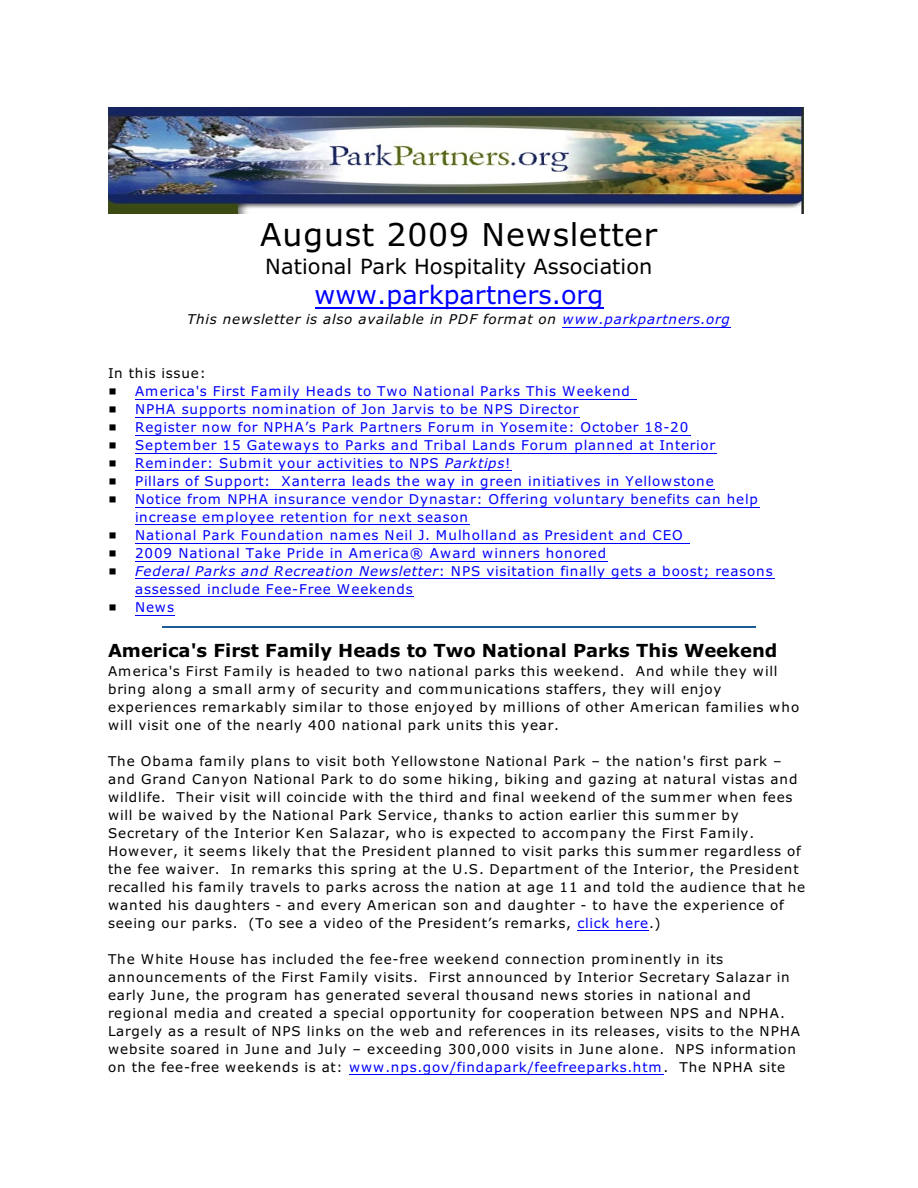
<style>
.page{position:relative;width:918px;height:1188px;background:#fff}
.page>*{position:absolute;margin:0;border:0;box-sizing:border-box;transform-origin:0 0}
.t1{font:31.5px "Verdana";letter-spacing:.025em;color:#000}
.t2{font:25.5px "Verdana";color:#00f}
.t3{font:21px "Verdana";color:#000}
.t4{font:700 18px "Verdana";color:#000}
.t5{font:13.5px/18px "Verdana";letter-spacing:.055em;color:#000}
.t6{font:13.5px/18px "Verdana";letter-spacing:.06em;color:#00f}
.t7{font:italic 13.5px "Verdana";letter-spacing:.06em;color:#000}
.s1{color:#00f}
.s2{font-style:italic}
</style>
<div class="page">
<img style="left:108px;top:108px;width:696px;height:105px">
<hr style="left:315px;top:307px;width:289px;height:2px;background:#00f">
<hr style="left:562px;top:327px;width:169px;height:1px;background:#00f">
<hr style="left:135px;top:399px;width:502px;height:1px;background:#00f">
<hr style="left:135px;top:417px;width:444px;height:1px;background:#00f">
<hr style="left:135px;top:435px;width:555px;height:1px;background:#00f">
<hr style="left:135px;top:453px;width:581px;height:1px;background:#00f">
<hr style="left:135px;top:470px;width:377px;height:1px;background:#00f">
<hr style="left:135px;top:489px;width:580px;height:1px;background:#00f">
<hr style="left:135px;top:507px;width:625px;height:1px;background:#00f">
<hr style="left:135px;top:524px;width:335px;height:1px;background:#00f">
<hr style="left:135px;top:543px;width:555px;height:1px;background:#00f">
<hr style="left:135px;top:561px;width:473px;height:1px;background:#00f">
<hr style="left:135px;top:578px;width:640px;height:1px;background:#00f">
<hr style="left:135px;top:596px;width:279px;height:1px;background:#00f">
<hr style="left:135px;top:615px;width:40px;height:1px;background:#00f">
<hr style="left:577px;top:930px;width:72px;height:1px;background:#00f">
<hr style="left:349px;top:1074px;width:315px;height:1px;background:#00f">
<hr style="left:162px;top:626px;width:594px;height:2px;background:#1c5c96">
<h1 class="t1" style="left:260px;top:222px;width:399px">August 2009 Newsletter</h1>
<h3 class="t3" style="left:265px;top:258px;width:389px">National Park Hospitality Association</h3>
<h2 class="t2" style="left:315px;top:284px;width:290px">www.parkpartners.org</h2>
<p class="t7" style="left:187px;top:314px;width:544px">This newsletter is also available in PDF format on <span class="s1">www.parkpartners.org</span></p>
<p class="t5" style="left:108px;top:365px;width:99px">In this issue:</p>
<p class="t6" style="left:135px;top:383px;width:639px">America's First Family Heads to Two National Parks This Weekend<br>NPHA supports nomination of Jon Jarvis to be NPS Director<br>Register now for NPHA’s Park Partners Forum in Yosemite: October 18-20<br>September 15 Gateways to Parks and Tribal Lands Forum planned at Interior Reminder: Submit your activities to NPS <span class="s2">Parktips</span>!<br>Pillars of Support: Xanterra leads the way in green initiatives in Yellowstone<br>Notice from NPHA insurance vendor Dynastar: Offering voluntary benefits can help increase employee retention for next season<br>National Park Foundation names Neil J. Mulholland as President and CEO<br>2009 National Take Pride in America® Award winners honored<br><span class="s2">Federal Parks and Recreation Newsletter</span>: NPS visitation finally gets a boost; reasons assessed include Fee-Free Weekends<br>News</p>
<h3 class="t4" style="left:108px;top:643px;width:671px">America's First Family Heads to Two National Parks This Weekend</h3>
<p class="t5" style="left:108px;top:663px;width:693px">America's First Family is headed to two national parks this weekend. And while they will bring along a small army of security and communications staffers, they will enjoy experiences remarkably similar to those enjoyed by millions of other American families who will visit one of the nearly 400 national park units this year.</p>
<p class="t5" style="left:108px;top:753px;width:699px">The Obama family plans to visit both Yellowstone National Park – the nation's first park – and Grand Canyon National Park to do some hiking, biking and gazing at natural vistas and wildlife. Their visit will coincide with the third and final weekend of the summer when fees will be waived by the National Park Service, thanks to action earlier this summer by Secretary of the Interior Ken Salazar, who is expected to accompany the First Family.<br>However, it seems likely that the President planned to visit parks this summer regardless of the fee waiver. In remarks this spring at the U.S. Department of the Interior, the President recalled his family travels to parks across the nation at age 11 and told the audience that he wanted his daughters - and every American son and daughter - to have the experience of seeing our parks. (To see a video of the President’s remarks, <span class="s1">click here</span>.)</p>
<p class="t5" style="left:108px;top:951px;width:694px">The White House has included the fee-free weekend connection prominently in its announcements of the First Family visits. First announced by Interior Secretary Salazar in early June, the program has generated several thousand news stories in national and regional media and created a special opportunity for cooperation between NPS and NPHA.<br>Largely as a result of NPS links on the web and references in its releases, visits to the NPHA website soared in June and July – exceeding 300,000 visits in June alone. NPS information on the fee-free weekends is at: <span class="s1">www.nps.gov/findapark/feefreeparks.htm</span>. The NPHA site</p>
</div>
